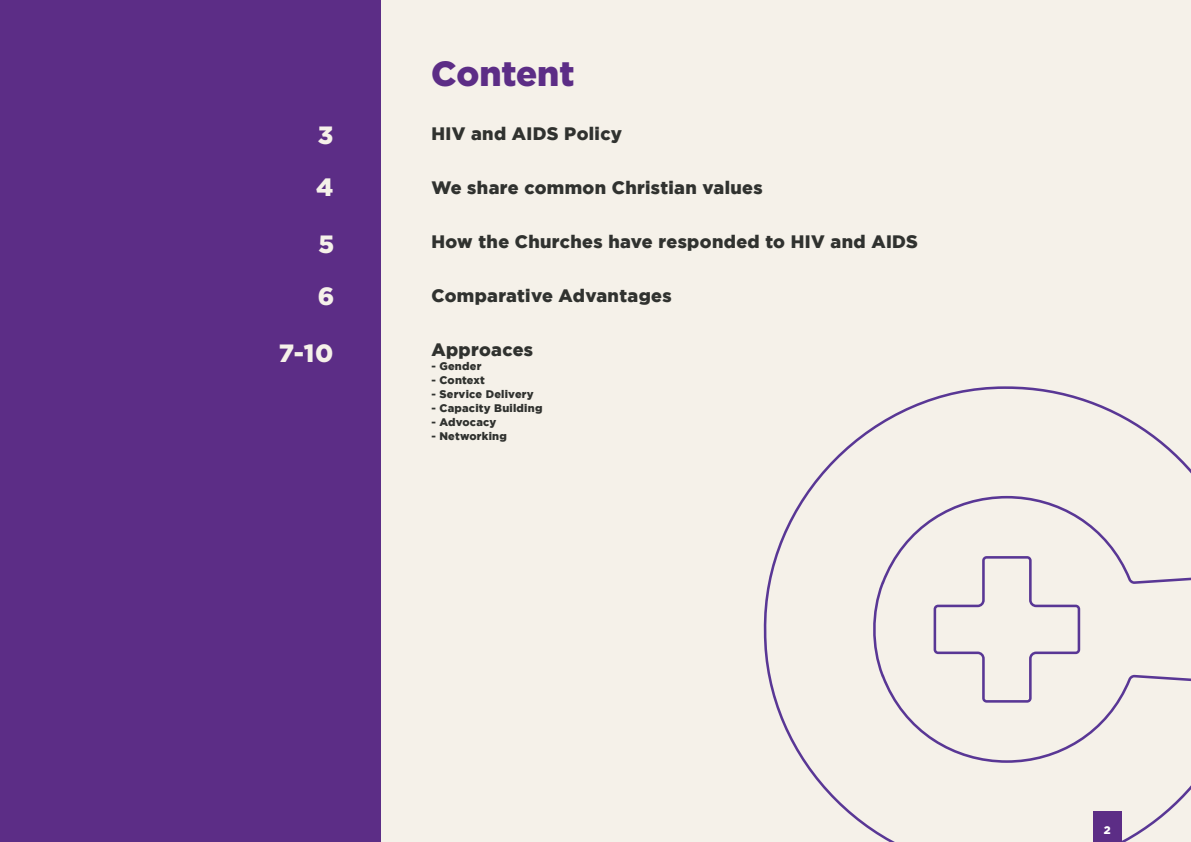
<style>
.page{position:relative;width:1191px;height:842px;background:#f5f1e9}
.page>*{position:absolute;margin:0;border:0;box-sizing:border-box;transform-origin:0 0}
.Overskrift{font:900 35px "Gotham";color:#5c2d86}
.Brød{font:900 25px "Gotham";color:#f5f1e9}
.Brød-2{font:900 18px "Gotham";letter-spacing:.02em;color:#30322f}
.Brød-3{font:900 11px "Gotham";letter-spacing:.02em;color:#30322f}
.t1{font:900 11px "Gotham";color:#fff}
</style>
<div class="page">
<div style="left:0;top:0;width:380px;height:842px;background:#5c2d86"></div>
<svg style="left:763px;top:386px;width:428px;height:456px"></svg>
<svg style="left:933px;top:556px;width:147px;height:147px"></svg>
<div style="left:1093px;top:811px;width:28px;height:31px;background:#5c2d86"></div>
<p class="Brød" style="left:318px;top:121px;width:17px">3</p>
<p class="Brød" style="left:316px;top:173px;width:19px">4</p>
<p class="Brød" style="left:318px;top:230px;width:17px">5</p>
<p class="Brød" style="left:318px;top:282px;width:18px">6</p>
<p class="Brød" style="left:279px;top:339px;width:56px">7-10</p>
<p class="Overskrift" style="left:431px;top:53px;width:145px">Content</p>
<p class="Brød-2" style="left:431px;top:123px;width:192px">HIV and AIDS Policy</p>
<p class="Brød-2" style="left:431px;top:177px;width:333px">We share common Christian values</p>
<p class="Brød-2" style="left:431px;top:231px;width:488px">How the Churches have responded to HIV and AIDS</p>
<p class="Brød-2" style="left:431px;top:285px;width:242px">Comparative Advantages</p>
<p class="Brød-2" style="left:431px;top:339px;width:103px">Approaces</p>
<p class="Brød-3" style="left:431px;top:359px;width:51px">- Gender</p>
<p class="Brød-3" style="left:431px;top:373px;width:55px">- Context</p>
<p class="Brød-3" style="left:431px;top:387px;width:104px">- Service Delivery</p>
<p class="Brød-3" style="left:431px;top:401px;width:112px">- Capacity Building</p>
<p class="Brød-3" style="left:431px;top:415px;width:67px">- Advocacy</p>
<p class="Brød-3" style="left:431px;top:429px;width:77px">- Networking</p>
<p class="t1" style="left:1103px;top:824px;width:8px">2</p>
</div>
